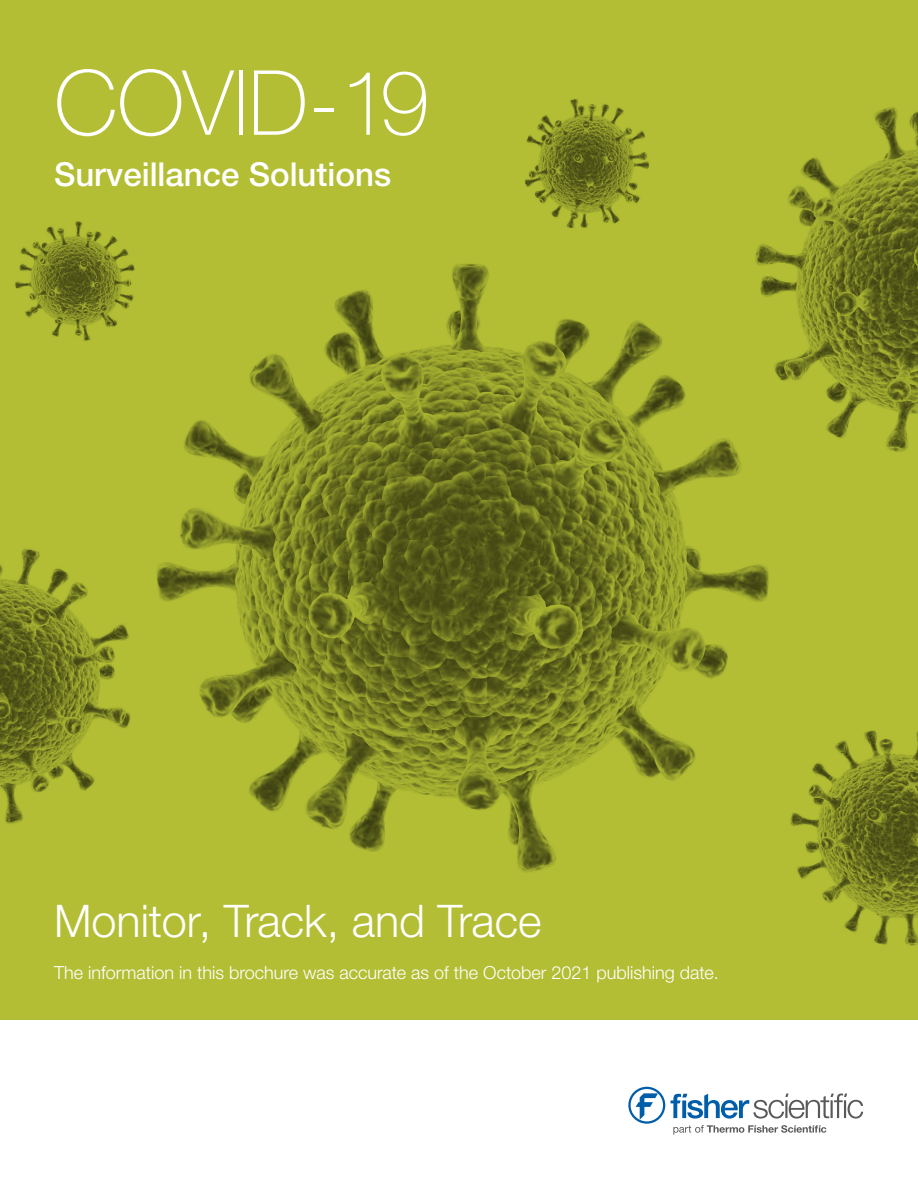
<style>
.page{position:relative;width:918px;height:1188px;background:#fff}
.page>*{position:absolute;margin:0;border:0;box-sizing:border-box;transform-origin:0 0}
.t1{font:100 90px "Helvetica Neue LTW1 G";color:#fff}
.t2{font:300 45px "Helvetica Neue LTW1 G";color:#fff}
.t3{font:500 33px "Helvetica Neue LTW1 G";color:#fff}
.t4{font:300 18px "Helvetica Neue LTW1 G";color:#fff}
</style>
<div class="page">
<svg style="left:628px;top:1087px;width:37px;height:37px"></svg>
<svg style="left:673px;top:1125px;width:153px;height:10px"></svg>
<svg style="left:671px;top:1094px;width:192px;height:25px"></svg>
<div style="left:0;top:0;width:918px;height:1020px;background:#b3be35"></div>
<img style="left:0;top:99px;width:918px;height:847px">
<h1 class="t1" style="left:54px;top:49px;width:377px">COVID-19</h1>
<h3 class="t3" style="left:54px;top:154px;width:339px">Surveillance Solutions</h3>
<h2 class="t2" style="left:54px;top:893px;width:489px">Monitor, Track, and Trace</h2>
<p class="t4" style="left:54px;top:961px;width:666px">The information in this brochure was accurate as of the October 2021 publishing date.</p>
</div>
